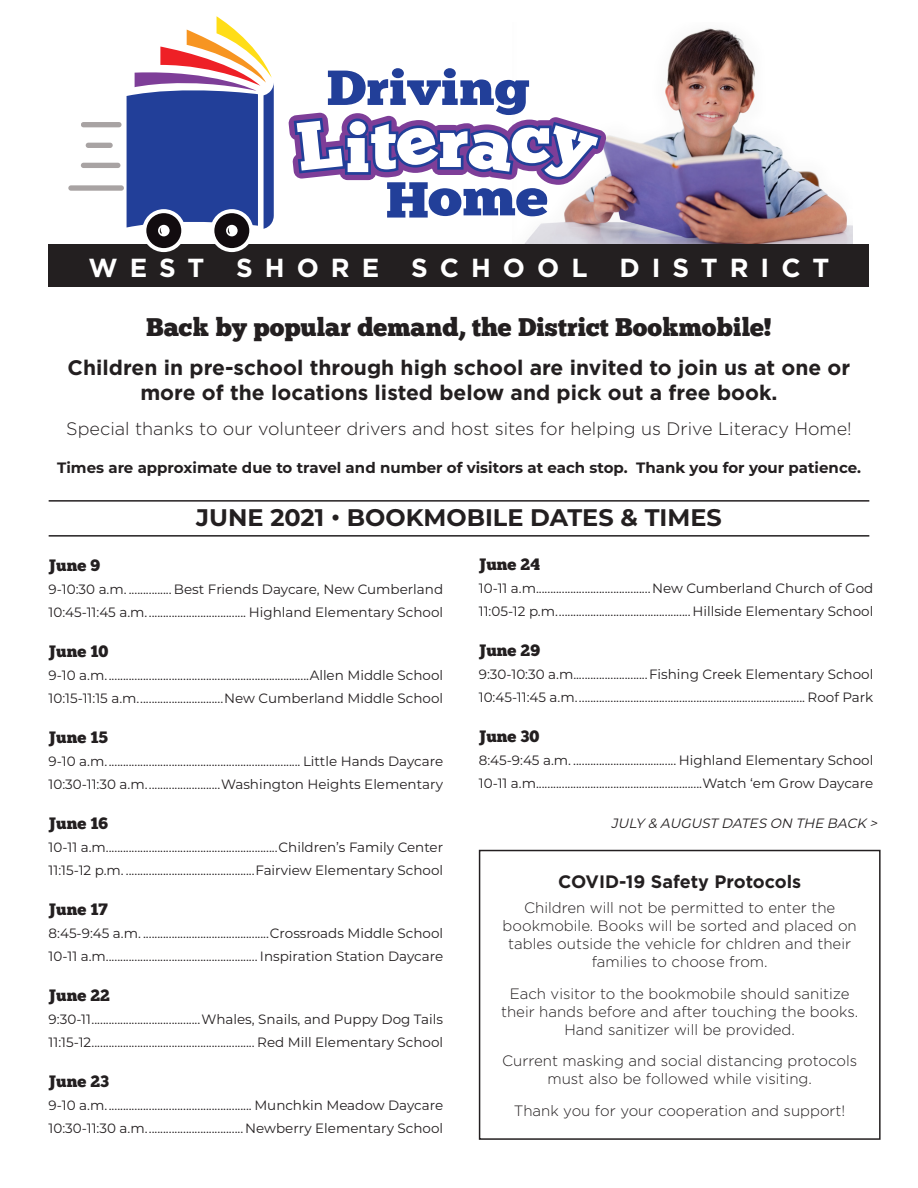
<style>
.page{position:relative;width:918px;height:1188px;background:#fff}
.page>*{position:absolute;margin:0;border:0;box-sizing:border-box;transform-origin:0 0}
.t1{font:700 26.1px "Gotham";letter-spacing:.46em;color:#fff}
.t2{font:25.5px "Chunk Five";color:#231f20}
.t3{font:700 24px "Montserrat";color:#231f20}
.t4{font:700 21px/25.2px "Gotham";color:#231f20;text-align:center}
.t5{font:300 18px "Gotham";color:#231f20}
.t6{font:700 18px "Gotham";color:#231f20}
.t7{font:16.5px "Chunk Five";color:#231f20}
.t8{font:300 15px/18px "Gotham";color:#231f20;text-align:center}
.t9{font:700 15px "Montserrat";color:#231f20}
.t10{font:13.5px "Montserrat";color:#231f20}
.t11{font:italic 13.5px "Montserrat";color:#231f20}
</style>
<div class="page">
<img style="left:513px;top:28px;width:340px;height:217px">
<div style="left:49px;top:245px;width:820px;height:42px;background:#231f20"></div>
<svg style="left:288px;top:68px;width:318px;height:150px"></svg>
<div style="left:81px;top:122px;width:41px;height:5px;background:#a8a3a3;border-radius:3px"></div>
<div style="left:81px;top:163px;width:39px;height:5px;background:#a8a3a3;border-radius:3px"></div>
<div style="left:68px;top:185px;width:56px;height:6px;background:#a8a3a3;border-radius:3px"></div>
<div style="left:86px;top:143px;width:27px;height:5px;background:#a8a3a3;border-radius:3px"></div>
<svg style="left:127px;top:16px;width:147px;height:236px"></svg>
<div style="left:479px;top:850px;width:402px;height:290px;border:2px solid #231f20"></div>
<hr style="left:49px;top:500px;width:820px;height:2px;background:#231f20">
<hr style="left:49px;top:535px;width:820px;height:2px;background:#231f20">
<p class="t1" style="left:88px;top:253px;width:743px">WEST SHORE SCHOOL DISTRICT</p>
<p class="t2" style="left:146px;top:312px;width:627px">Back by popular demand, the District Bookmobile!</p>
<p class="t4" style="left:68px;top:354px;width:784px">Children in pre-school through high school are invited to join us at one or more of the locations listed below and pick out a free book.</p>
<p class="t5" style="left:66px;top:419px;width:787px">Special thanks to our volunteer drivers and host sites for helping us Drive Literacy Home!</p>
<p class="t9" style="left:57px;top:457px;width:805px">Times are approximate due to travel and number of visitors at each stop. Thank you for your patience.</p>
<p class="t3" style="left:196px;top:500px;width:527px">JUNE 2021 • BOOKMOBILE DATES &amp; TIMES</p>
<p class="t7" style="left:49px;top:556px;width:53px">June 9</p>
<p class="t10" style="left:49px;top:580px;width:396px">9-10:30 a.m. ............... Best Friends Daycare, New Cumberland</p>
<p class="t10" style="left:49px;top:603px;width:396px">10:45-11:45 a.m................................... Highland Elementary School</p>
<p class="t7" style="left:49px;top:642px;width:61px">June 10</p>
<p class="t10" style="left:49px;top:666px;width:396px">9-10 a.m.......................................................................Allen Middle School</p>
<p class="t10" style="left:49px;top:689px;width:396px">10:15-11:15 a.m..............................New Cumberland Middle School</p>
<p class="t7" style="left:49px;top:727px;width:61px">June 15</p>
<p class="t10" style="left:49px;top:752px;width:396px">9-10 a.m.................................................................... Little Hands Daycare</p>
<p class="t10" style="left:49px;top:775px;width:396px">10:30-11:30 a.m..........................Washington Heights Elementary</p>
<p class="t7" style="left:49px;top:813px;width:61px">June 16</p>
<p class="t10" style="left:49px;top:838px;width:396px">10-11 a.m............................................................Children’s Family Center</p>
<p class="t10" style="left:49px;top:861px;width:396px">11:15-12 p.m. .............................................Fairview Elementary School</p>
<p class="t7" style="left:49px;top:899px;width:61px">June 17</p>
<p class="t10" style="left:49px;top:924px;width:396px">8:45-9:45 a.m. ............................................Crossroads Middle School</p>
<p class="t10" style="left:49px;top:947px;width:396px">10-11 a.m..................................................... Inspiration Station Daycare</p>
<p class="t7" style="left:49px;top:985px;width:63px">June 22</p>
<p class="t10" style="left:49px;top:1010px;width:396px">9:30-11......................................Whales, Snails, and Puppy Dog Tails</p>
<p class="t10" style="left:49px;top:1033px;width:396px">11:15-12......................................................... Red Mill Elementary School</p>
<p class="t7" style="left:49px;top:1071px;width:62px">June 23</p>
<p class="t10" style="left:49px;top:1096px;width:396px">9-10 a.m................................................... Munchkin Meadow Daycare</p>
<p class="t10" style="left:49px;top:1119px;width:396px">10:30-11:30 a.m.................................. Newberry Elementary School</p>
<p class="t7" style="left:479px;top:555px;width:63px">June 24</p>
<p class="t10" style="left:479px;top:579px;width:396px">10-11 a.m........................................New Cumberland Church of God</p>
<p class="t10" style="left:479px;top:602px;width:396px">11:05-12 p.m............................................... Hillside Elementary School</p>
<p class="t7" style="left:479px;top:641px;width:63px">June 29</p>
<p class="t10" style="left:479px;top:665px;width:396px">9:30-10:30 a.m..........................Fishing Creek Elementary School</p>
<p class="t10" style="left:479px;top:688px;width:396px">10:45-11:45 a.m................................................................................ Roof Park</p>
<p class="t7" style="left:479px;top:727px;width:62px">June 30</p>
<p class="t10" style="left:479px;top:751px;width:396px">8:45-9:45 a.m. .................................... Highland Elementary School</p>
<p class="t10" style="left:479px;top:774px;width:396px">10-11 a.m..........................................................Watch ‘em Grow Daycare</p>
<p class="t11" style="left:611px;top:814px;width:271px">JULY &amp; AUGUST DATES ON THE BACK &gt;</p>
<p class="t6" style="left:558px;top:872px;width:245px">COVID-19 Safety Protocols</p>
<p class="t8" style="left:503px;top:899px;width:356px">Children will not be permitted to enter the bookmobile. Books will be sorted and placed on tables outside the vehicle for chldren and their families to choose from.</p>
<p class="t8" style="left:501px;top:984px;width:359px">Each visitor to the bookmobile should sanitize their hands before and after touching the books.<br>Hand sanitizer will be provided.</p>
<p class="t8" style="left:502px;top:1052px;width:357px">Current masking and social distancing protocols must also be followed while visiting.</p>
<p class="t8" style="left:514px;top:1101px;width:333px">Thank you for your cooperation and support!</p>
</div>
